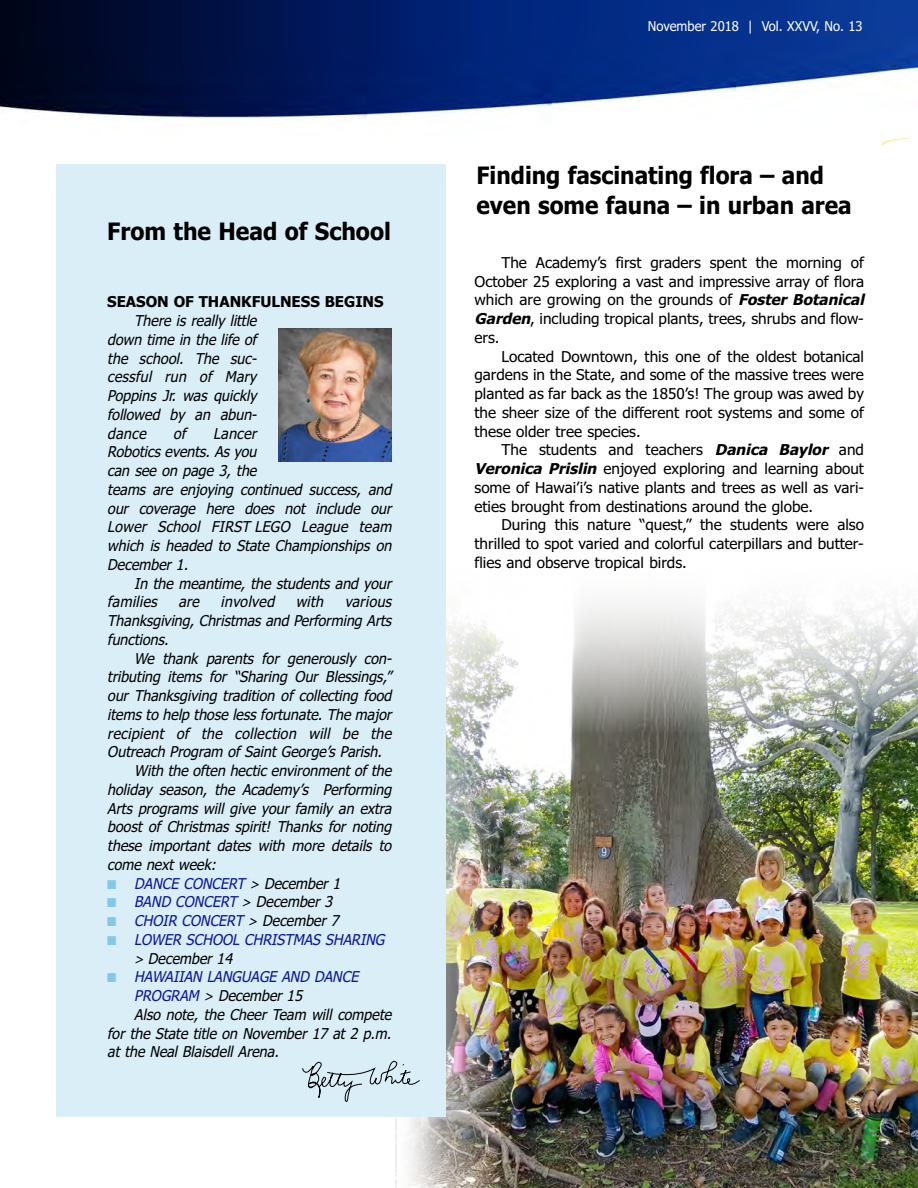
<style>
.page{position:relative;width:918px;height:1188px;background:#fff}
.page>*{position:absolute;margin:0;border:0;box-sizing:border-box;transform-origin:0 0}
.t1{font:700 24px/30.8px "Tahoma";color:#000;scale:.94 1}
.t2{font:700 24px "Tahoma";color:#000;scale:.95 1}
.t3{font:italic 15px/18.8px "Tahoma";color:#000;scale:.95 1}
.t4{font:15px/18.8px "Tahoma";color:#000;text-align:justify}
.t5{font:italic 15px "Tahoma";color:#0a179a;scale:.95 1}
.t6{font:700 15px "Tahoma";color:#000}
.t7{font:13.5px "Tahoma";color:#fff;scale:.96 1}
.s1{color:#83c8e7}
.s2{font-size:13.5px;color:#000}
.s3{color:#000}
.s4{font-size:13.5px}
.s5{color:#0a179a}
.s6{font-weight:700;font-style:italic}
</style>
<div class="page">
<img style="left:499px;top:733px;width:419px;height:455px">
<img style="left:408px;top:504px;width:91px;height:684px">
<svg style="left:445px;top:558px;width:473px;height:175px"></svg>
<img style="left:880px;top:138px;width:30px;height:7px">
<img style="left:0;top:0;width:918px;height:120px">
<div style="left:56px;top:164px;width:389px;height:953px;background:#daeef8"></div>
<img style="left:279px;top:328px;width:112px;height:133px">
<svg style="left:302px;top:1061px;width:118px;height:41px"></svg>
<p class="t2" style="left:107px;top:222px;width:300px">From the Head of School</p>
<p class="t6" style="left:107px;top:296px;width:278px">SEASON OF THANKFULNESS BEGINS</p>
<p class="t3" style="left:107px;top:313px;width:162px;text-indent:27px">There is really little down time in the life of the school. The suc&shy;cessful run of Mary<br>Poppins Jr. was quickly followed by an abun&shy;dance</p>
<p class="t3" style="left:173px;top:425px;width:15px">of</p>
<p class="t3" style="left:107px;top:425px;width:304px;text-indent:106px">Lancer<br>Robotics events. As you<br>can see on page 3, the<br>teams are enjoying continued success, and our coverage here does not include our<br>Lower School FIRST LEGO League team which is headed to State Championships on<br>December 1.</p>
<p class="t3" style="left:107px;top:575px;width:304px;text-align:justify;text-indent:27px">In the meantime, the students and your families are involved with various Thanksgiving, Christmas and Performing Arts functions.</p>
<p class="t3" style="left:107px;top:650px;width:304px;text-indent:27px">We thank parents for generously con&shy;tributing items for “Sharing Our Blessings,” our Thanksgiving tradition of collecting food items to help those less fortunate. The major recipient of the collection will be the Outreach Program of Saint George’s Parish.</p>
<p class="t3" style="left:107px;top:763px;width:304px;text-align:justify;text-indent:27px">With the often hectic environment of the holiday season, the Academy ’s Performing Arts programs will give your family an extra boost of Christmas spirit! Thanks for noting these important dates with more details to come next week:</p>
<p class="t5" style="left:107px;top:877px;width:250px"><span class="s1">■</span> DANCE CONCERT <span class="s2">&gt;</span> <span class="s3">December 1</span></p>
<p class="t5" style="left:107px;top:896px;width:241px"><span class="s1">■</span> BAND CONCERT <span class="s2">&gt;</span> <span class="s3">December 3</span></p>
<p class="t5" style="left:107px;top:915px;width:248px"><span class="s1">■</span> CHOIR CONCERT <span class="s2">&gt;</span> <span class="s3">December 7</span></p>
<p class="t5" style="left:107px;top:934px;width:296px"><span class="s1">■</span> LOWER SCHOOL CHRISTMAS SHARING</p>
<p class="t3" style="left:134px;top:950px;width:108px"><span class="s4">&gt;</span> December 14</p>
<p class="t5" style="left:107px;top:971px;width:269px"><span class="s1">■</span> HAWAIIAN LANGUAGE AND DANCE</p>
<p class="t3" style="left:134px;top:988px;width:181px"><span class="s5">PROGRAM</span> <span class="s4">&gt;</span> December 15</p>
<p class="t3" style="left:107px;top:1006px;width:304px;text-align:justify;text-indent:27px">Also note, the Cheer Team will compete for the State title on November 17 at 2 p.m. at the Neal Blaisdell Arena.</p>
<p class="t7" style="left:648px;top:21px;width:225px">November 2018 | Vol. XXVV, No. 13</p>
<p class="t1" style="left:477px;top:162px;width:401px">Finding fascinating flora – and even some fauna – in urban area</p>
<p class="t4" style="left:475px;top:254px;width:394px;text-align:left;text-indent:27px">The Academy’s first graders spent the morning of October 25 exploring a vast and impressive array of flora which are growing on the grounds of <span class="s6">Foster Botanical Garden</span>, including tropical plants, trees, shrubs and flow&shy;ers.</p>
<p class="t4" style="left:475px;top:348px;width:391px;text-indent:27px">Located Downtown, this one of the oldest botanical gardens in the State, and some of the massive trees were planted as far back as the 1850’s! The group was awed by the sheer size of the different root systems and some of these older tree species.</p>
<p class="t4" style="left:475px;top:442px;width:391px;text-indent:27px">The students and teachers <span class="s6">Danica Baylor</span> and <span class="s6">Veronica Prislin</span> enjoyed exploring and learning about some of Hawai’i’s native plants and trees as well as vari&shy;eties brought from destinations around the globe.</p>
<p class="t4" style="left:475px;top:517px;width:391px;text-indent:27px">During this nature “quest,” the students were also thrilled to spot varied and colorful caterpillars and butter&shy;flies and observe tropical birds.</p>
</div>
